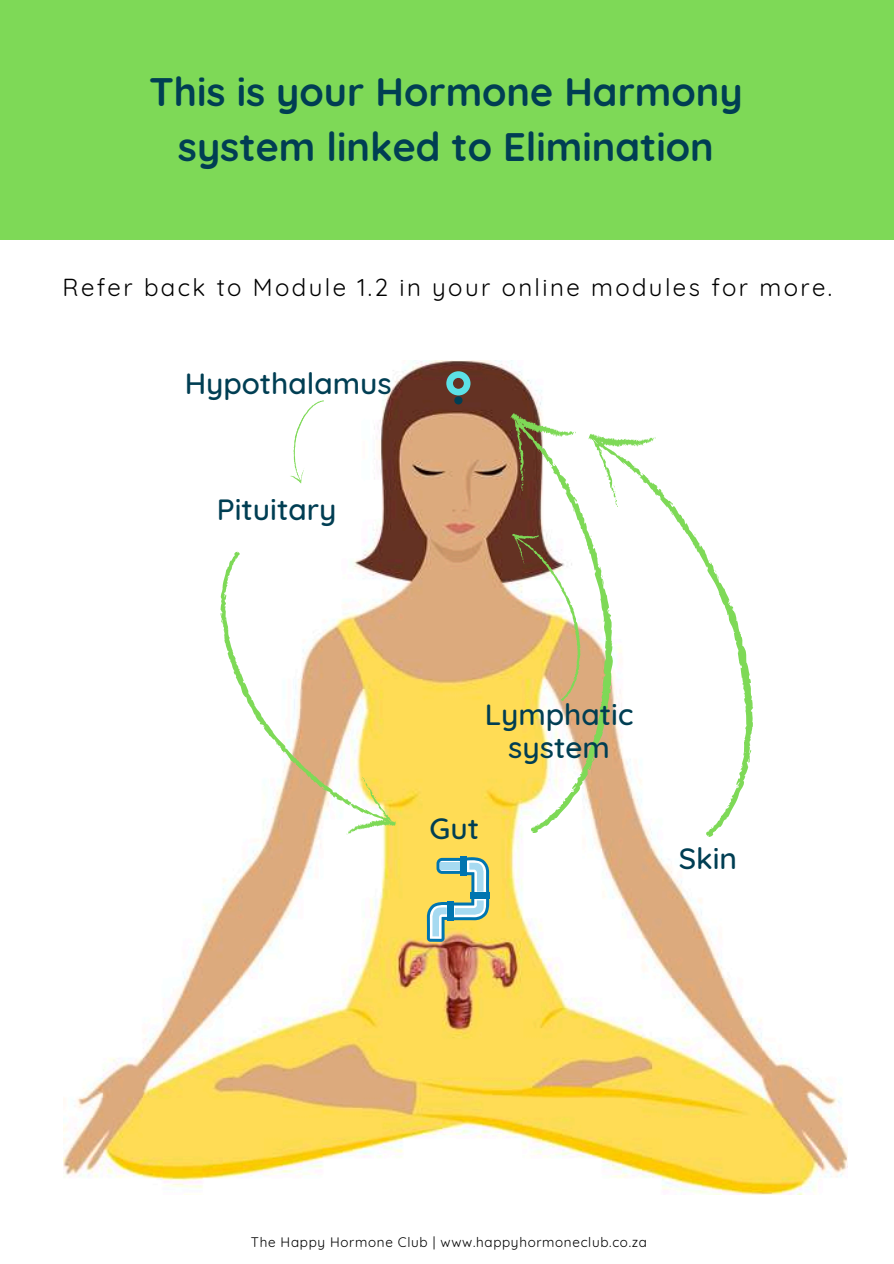
<style>
.page{position:relative;width:894px;height:1264px;background:#fff}
.page>*{position:absolute;margin:0;border:0;box-sizing:border-box;transform-origin:0 0}
.t1{font:700 39.6px/55.2px "Quicksand";color:#003e53;text-align:center}
.t2{font:500 29.85px/32.5px "Quicksand";color:#003e53;text-align:center}
.t3{font:24px "Quicksand";letter-spacing:.1em;color:#000}
.t4{font:13.5px "Quicksand";letter-spacing:.05em;color:#000}
</style>
<div class="page">
<div style="left:0;top:0;width:893px;height:239px;background:#7ed957"></div>
<img style="left:63px;top:361px;width:783px;height:833px">
<svg style="left:446px;top:371px;width:24px;height:24px"></svg>
<div style="left:454px;top:396px;width:8px;height:8px;background:#003e53;border-radius:50%"></div>
<svg style="left:277px;top:395px;width:60px;height:89px"></svg>
<svg style="left:194px;top:532px;width:203px;height:328px"></svg>
<svg style="left:462px;top:412px;width:180px;height:428px"></svg>
<svg style="left:587px;top:417px;width:182px;height:429px"></svg>
<svg style="left:511px;top:527px;width:76px;height:177px"></svg>
<svg style="left:426px;top:857px;width:63px;height:84px;background:#c0cb97"></svg>
<div style="left:447px;top:901px;width:6px;height:19px;background:#0075b0"></div>
<div style="left:460px;top:856px;width:7px;height:19px;background:#0075b0"></div>
<div style="left:470px;top:892px;width:19px;height:7px;background:#0075b0"></div>
<p class="t1" style="left:149px;top:63px;width:595px">This is your Hormone Harmony system linked to Elimination</p>
<p class="t3" style="left:62px;top:272px;width:771px">Refer back to Module 1.2 in your online modules for more.</p>
<p class="t2" style="left:185px;top:367px;width:208px">Hypothalamus</p>
<p class="t2" style="left:217px;top:492px;width:121px">Pituitary</p>
<p class="t2" style="left:484px;top:697px;width:150px">Lymphatic system</p>
<p class="t2" style="left:429px;top:811px;width:51px">Gut</p>
<p class="t2" style="left:678px;top:841px;width:60px">Skin</p>
<p class="t4" style="left:251px;top:1233px;width:397px">The Happy Hormone Club | www.happyhormoneclub.co.za</p>
</div>
